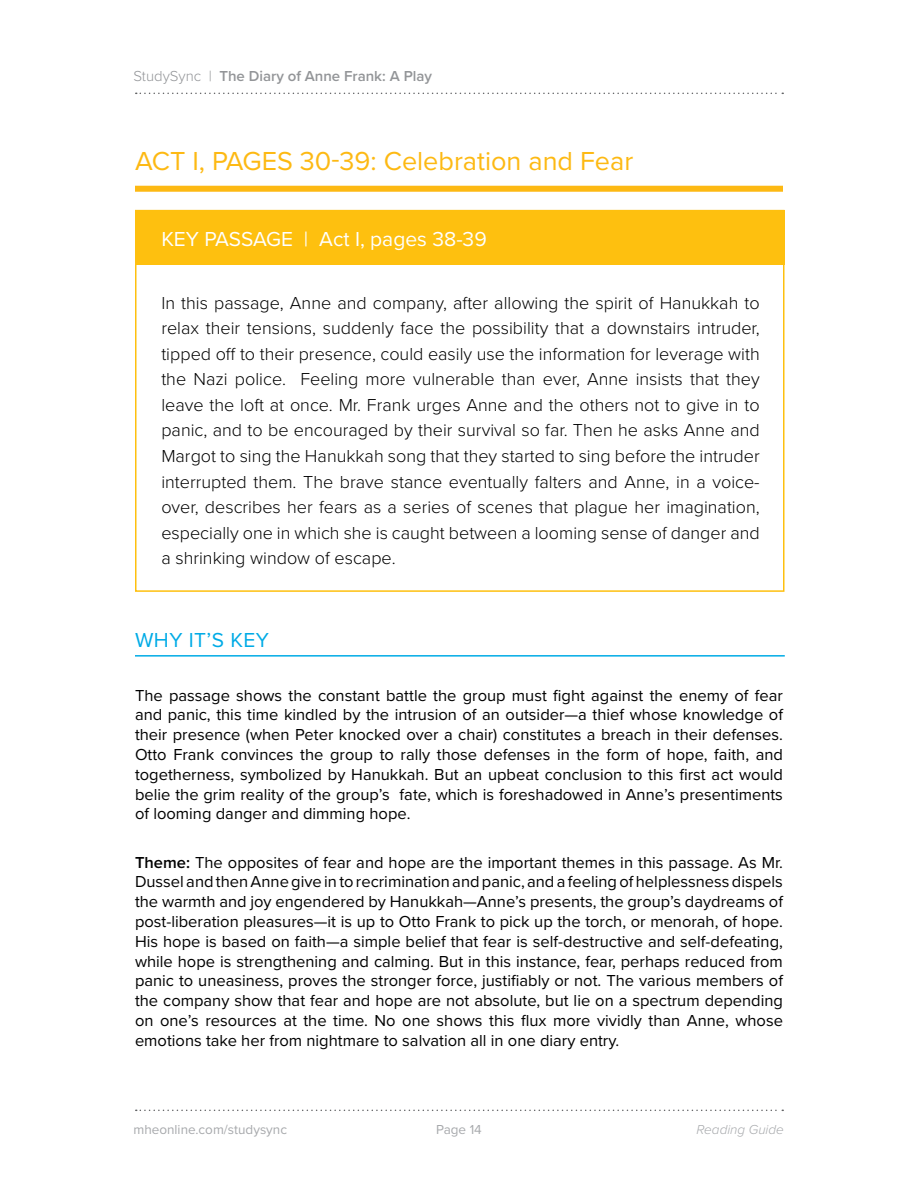
<style>
.page{position:relative;width:918px;height:1188px;background:#fff}
.page>*{position:absolute;margin:0;border:0;box-sizing:border-box;transform-origin:0 0}
.t1{font:27px "Proxima Nova";color:#fdb913}
.t2{font:21px "Proxima Nova";color:#fff}
.t3{font:21px "Proxima Nova";letter-spacing:.02em;color:#00abe6}
.t4{font:300 18px/25.5px "Proxima Nova";color:#000;text-align:justify}
.t5{font:16.5px/19.8px "Proxima Nova";color:#000;text-align:justify}
.t6{font:600 15px "Proxima Nova";color:#939598}
.t7{font:13.5px "Proxima Nova";color:#a7a9ac}
.t8{font:italic 300 13.5px "Proxima Nova";color:#a7a9ac}
.s1{font-weight:300}
.s2{font-weight:600}
</style>
<div class="page">
<svg style="left:136px;top:1110px;width:647px;height:1px"></svg>
<svg style="left:136px;top:93px;width:647px;height:1px"></svg>
<div style="left:135px;top:186px;width:648px;height:6px;background:#fdb913"></div>
<div style="left:135px;top:210px;width:649px;height:55px;background:#fec00f"></div>
<div style="left:135px;top:210px;width:649px;height:382px;border:2px solid #fec00f"></div>
<hr style="left:135px;top:655px;width:650px;height:2px;background:#00abe6">
<p class="t6" style="left:134px;top:65px;width:300px"><span class="s1">StudySync |</span> The Diary of Anne Frank: A Play</p>
<h1 class="t1" style="left:135px;top:141px;width:500px">ACT I, PAGES 30-39: Celebration and Fear</h1>
<p class="t2" style="left:161px;top:223px;width:327px">KEY PASSAGE | Act I, pages 38-39</p>
<p class="t4" style="left:161px;top:289px;width:600px">In this passage, Anne and company, after allowing the spirit of Hanukkah to relax their tensions, suddenly face the possibility that a downstairs intruder, tipped off to their presence, could easily use the information for leverage with the Nazi police. Feeling more vulnerable than ever, Anne insists that they leave the loft at once. Mr. Frank urges Anne and the others not to give in to panic, and to be encouraged by their survival so far. Then he asks Anne and Margot to sing the Hanukkah song that they started to sing before the intruder interrupted them. The brave stance eventually falters and Anne, in a voice&shy;over, describes her fears as a series of scenes that plague her imagination, especially one in which she is caught between a looming sense of danger and a shrinking window of escape.</p>
<p class="t3" style="left:135px;top:624px;width:135px">WHY IT’S KEY</p>
<p class="t5" style="left:135px;top:684px;width:650px">The passage shows the constant battle the group must fight against the enemy of fear and panic, this time kindled by the intrusion of an outsider—a thief whose knowledge of their presence (when Peter knocked over a chair) constitutes a breach in their defenses.<br>Otto Frank convinces the group to rally those defenses in the form of hope, faith, and togetherness, symbolized by Hanukkah. But an upbeat conclusion to this first act would belie the grim reality of the group’s fate, which is foreshadowed in Anne’s presentiments of looming danger and dimming hope.</p>
<p class="t5" style="left:135px;top:851px;width:650px"><span class="s2">Theme:</span> The opposites of fear and hope are the important themes in this passage. As Mr.<br>Dussel and then Anne give in to recrimination and panic, and a feeling of helplessness dispels the warmth and joy engendered by Hanukkah—Anne’s presents, the group’s daydreams of post-liberation pleasures—it is up to Otto Frank to pick up the torch, or menorah, of hope.<br>His hope is based on faith—a simple belief that fear is self-destructive and self-defeating, while hope is strengthening and calming. But in this instance, fear, perhaps reduced from panic to uneasiness, proves the stronger force, justifiably or not. The various members of the company show that fear and hope are not absolute, but lie on a spectrum depending on one’s resources at the time. No one shows this flux more vividly than Anne, whose emotions take her from nightmare to salvation all in one diary entry.</p>
<p class="t7" style="left:134px;top:1120px;width:155px">mheonline.com/studysync</p>
<p class="t7" style="left:436px;top:1119px;width:47px">Page 14</p>
<p class="t8" style="left:697px;top:1120px;width:89px">Reading Guide</p>
</div>
